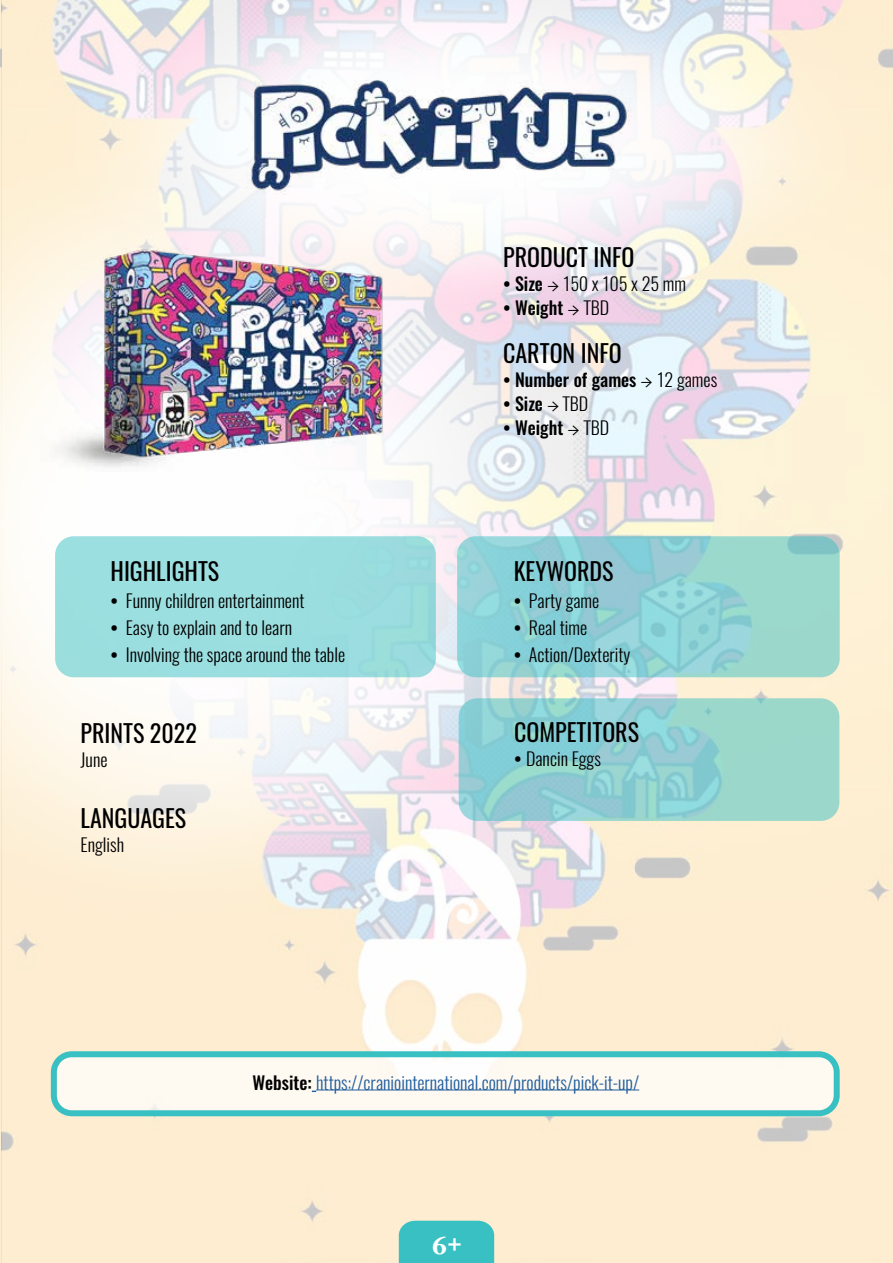
<style>
.page{position:relative;width:893px;height:1263px;background:#fff}
.page>*{position:absolute;margin:0;border:0;box-sizing:border-box;transform-origin:0 0}
.t1{font:700 35.85px "Sinhala MN";color:#fff}
.t2{font:24px "Oswald";color:#000}
.t3{font:300 18px "Oswald";color:#000}
.t4{font:300 18px "Oswald";color:#215e9e}
.t5{font:18px "Oswald";color:#000}
.s1{font-weight:400}
.s2{font-family:"Minion Pro";font-weight:400}
.s3{font-family:"Minion Pro"}
.s4{font-weight:300}
.s5{font-weight:400;color:#000}
</style>
<div class="page">
<img style="left:0;top:311px;width:893px;height:952px">
<img style="left:0;top:124px;width:737px;height:800px">
<img style="left:2px;top:0;width:891px;height:311px">
<img style="left:33px;top:212px;width:353px;height:293px">
<img style="left:228px;top:62px;width:419px;height:132px">
<div style="left:55px;top:536px;width:381px;height:141px;background:#9bdee0;border-radius:19px"></div>
<svg style="left:457px;top:536px;width:383px;height:141px;background:#91d2d3"></svg>
<svg style="left:459px;top:698px;width:380px;height:123px;background:#92d1d0"></svg>
<div style="left:54px;top:1053px;width:783px;height:61px;background:linear-gradient(to right,#fcf8f1,#fbf7f1);border-radius:19px"></div>
<div style="left:51px;top:1051px;width:789px;height:65px;border:6px solid #39c0c3;border-radius:18px"></div>
<hr style="left:316px;top:1090px;width:323px;height:1px;background:#215e9e">
<div style="left:399px;top:1221px;width:95px;height:42px;background:#39c0c3"></div>
<h2 class="t2" style="left:111px;top:550px;width:110px">HIGHLIGHTS</h2>
<p class="t3" style="left:111px;top:589px;width:195px"><span class="s1">•</span> Funny children entertainment</p>
<p class="t3" style="left:111px;top:616px;width:183px"><span class="s1">•</span> Easy to explain and to learn</p>
<p class="t3" style="left:111px;top:643px;width:236px"><span class="s1">•</span> Involving the space around the table</p>
<h2 class="t2" style="left:81px;top:712px;width:118px">PRINTS 2022</h2>
<p class="t3" style="left:81px;top:747px;width:28px">June</p>
<h2 class="t2" style="left:81px;top:797px;width:107px">LANGUAGES</h2>
<p class="t3" style="left:81px;top:833px;width:45px">English</p>
<h2 class="t2" style="left:503px;top:236px;width:133px">PRODUCT INFO</h2>
<p class="t3" style="left:503px;top:271px;width:184px"><span class="s1">• Size</span> <span class="s2">→</span> 150 x 105 x 25 mm</p>
<p class="t5" style="left:503px;top:291px;width:108px">• Weight <span class="s3">→</span> <span class="s4">TBD</span></p>
<h2 class="t2" style="left:503px;top:332px;width:120px">CARTON INFO</h2>
<p class="t5" style="left:503px;top:363px;width:216px">• Number of games <span class="s3">→</span> <span class="s4">12 games</span></p>
<p class="t5" style="left:503px;top:387px;width:87px">• Size <span class="s3">→</span> <span class="s4">TBD</span></p>
<p class="t5" style="left:503px;top:411px;width:108px">• Weight <span class="s3">→</span> <span class="s4">TBD</span></p>
<h2 class="t2" style="left:514px;top:550px;width:101px">KEYWORDS</h2>
<p class="t3" style="left:514px;top:589px;width:87px"><span class="s1">•</span> Party game</p>
<p class="t3" style="left:514px;top:616px;width:75px"><span class="s1">•</span> Real time</p>
<p class="t3" style="left:514px;top:643px;width:118px"><span class="s1">•</span> Action/Dexterity</p>
<h2 class="t2" style="left:514px;top:710px;width:126px">COMPETITORS</h2>
<p class="t3" style="left:514px;top:746px;width:88px"><span class="s1">•</span> Dancin Eggs</p>
<p class="t4" style="left:253px;top:1070px;width:388px"><span class="s5">Website:</span> https://craniointernational.com/products/pick-it-up/</p>
<h1 class="t1" style="left:431px;top:1228px;width:32px">6+</h1>
</div>
